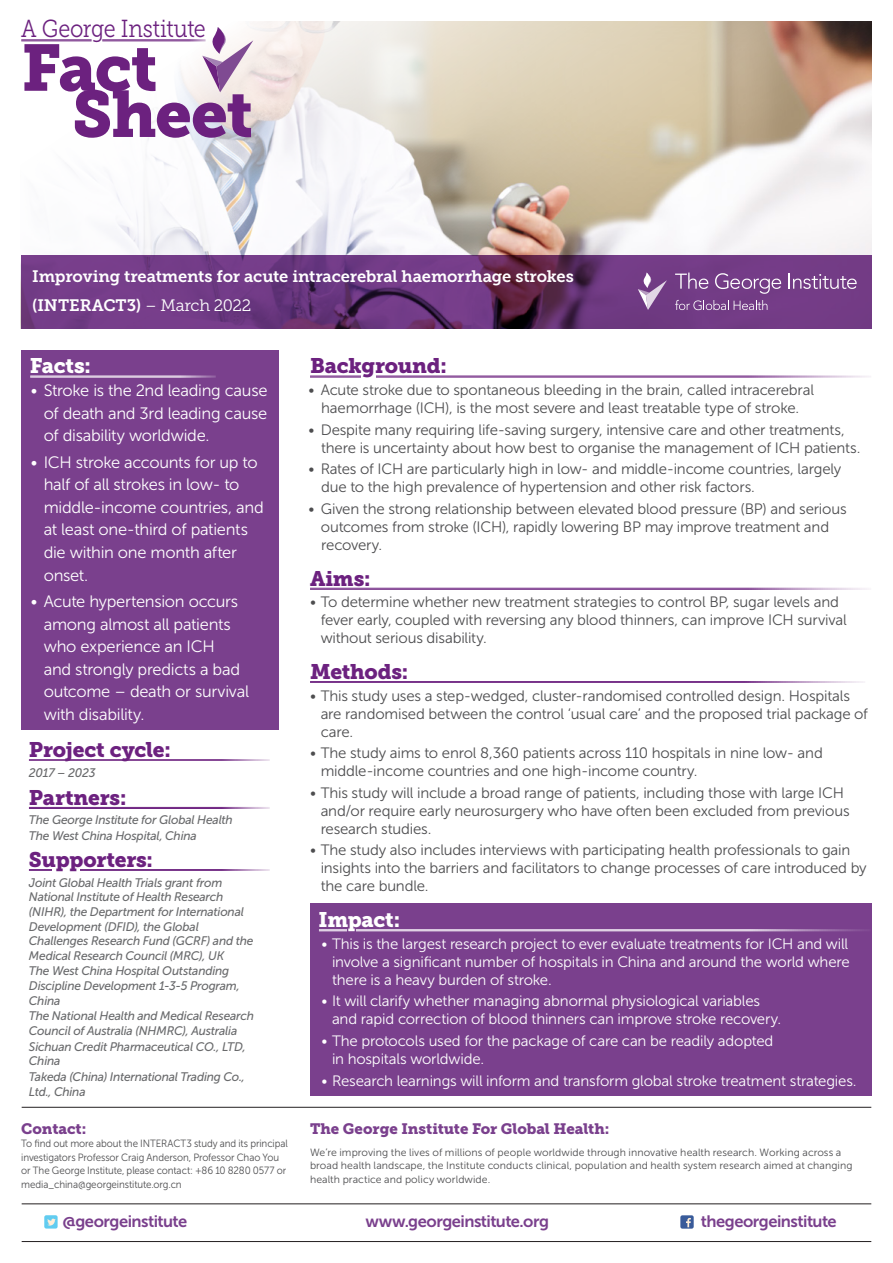
<style>
.page{position:relative;width:893px;height:1263px;background:#fff}
.page>*{position:absolute;margin:0;border:0;box-sizing:border-box;transform-origin:0 0}
.t1{font:65.25px/46.2px "Museo Slab 900";letter-spacing:-.02em;color:#6c217f}
.t2{font:24.6px "Museo Slab 300";letter-spacing:-.01em;color:#6c217f;scale:.88 1}
.t3{font:21px "Museo Slab 900";letter-spacing:-.01em;color:#6c217f}
.t4{font:21px "Museo Slab 900";letter-spacing:-.015em;color:#fff}
.t5{font:16.5px/22.5px "Museo Sans 300";letter-spacing:-.015em;color:#fff}
.t6{font:16.5px/28.5px "Museo Slab 700";letter-spacing:-.01em;color:#fff}
.t7{font:16.5px "Museo Sans 700";letter-spacing:-.03em;color:#7a408d}
.t8{font:15px/18px "Museo Sans 300";letter-spacing:-.01em;color:#4d4d4f}
.t9{font:15px/18px "Museo Sans 300";letter-spacing:-.01em;color:#fff}
.t10{font:15px "Museo Slab 900";letter-spacing:-.005em;color:#7a408d}
.t11{font:italic 12.3px/15px "Museo Sans 500";letter-spacing:-.015em;color:#696a6c}
.t12{font:10.5px/13.5px "Museo Sans 300";color:#4d4d4f}
.t13{font:10.5px/13.5px "Museo Sans 300";color:#4d4d4f;scale:.93 1}
.s1{font-family:"Museo Slab 300"}
</style>
<div class="page">
<img style="left:21px;top:22px;width:850px;height:234px">
<svg style="left:21px;top:256px;width:851px;height:73px;background:#6b367b"></svg>
<div style="left:44px;top:1215px;width:14px;height:13px;background:#61ccf0;border-radius:2px"></div>
<svg style="left:47px;top:1218px;width:9px;height:7px"></svg>
<div style="left:680px;top:1215px;width:14px;height:14px;background:#395b9a;border-radius:2px"></div>
<svg style="left:686px;top:1218px;width:5px;height:9px"></svg>
<hr style="left:22px;top:1241px;width:849px;height:1px;background:#231f20">
<hr style="left:22px;top:1203px;width:849px;height:1px;background:#231f20">
<svg style="left:675px;top:273px;width:33px;height:16px"></svg>
<svg style="left:715px;top:273px;width:66px;height:21px"></svg>
<svg style="left:789px;top:274px;width:68px;height:15px"></svg>
<svg style="left:675px;top:300px;width:92px;height:10px"></svg>
<svg style="left:638px;top:272px;width:29px;height:38px"></svg>
<svg style="left:202px;top:27px;width:51px;height:65px"></svg>
<hr style="left:21px;top:39px;width:71px;height:1px;background:#6c217f">
<hr style="left:21px;top:41px;width:71px;height:1px;background:#6c217f">
<hr style="left:102px;top:39px;width:104px;height:1px;background:#6c217f">
<hr style="left:102px;top:41px;width:104px;height:1px;background:#6c217f">
<hr style="left:22px;top:1107px;width:849px;height:1px;background:#231f20">
<hr style="left:310px;top:588px;width:561px;height:1px;background:#6c217f">
<hr style="left:310px;top:589px;width:561px;height:1px;background:#6c217f">
<hr style="left:310px;top:681px;width:555px;height:1px;background:#6c217f">
<hr style="left:310px;top:682px;width:555px;height:1px;background:#6c217f">
<div style="left:310px;top:903px;width:562px;height:193px;background:#7a408d"></div>
<hr style="left:319px;top:929px;width:552px;height:1px;background:#fff">
<hr style="left:319px;top:930px;width:552px;height:1px;background:#fff">
<div style="left:347px;top:928px;width:8px;height:5px;background:#7a408d"></div>
<div style="left:21px;top:350px;width:258px;height:380px;background:#7a408d"></div>
<hr style="left:30px;top:376px;width:186px;height:1px;background:#fff">
<hr style="left:30px;top:377px;width:186px;height:1px;background:#fff">
<hr style="left:310px;top:376px;width:561px;height:1px;background:#6c217f">
<hr style="left:310px;top:377px;width:561px;height:1px;background:#6c217f">
<div style="left:362px;top:374px;width:14px;height:5px;background:#fff"></div>
<hr style="left:29px;top:759px;width:241px;height:1px;background:#6c217f">
<hr style="left:29px;top:760px;width:241px;height:1px;background:#6c217f">
<hr style="left:29px;top:807px;width:241px;height:1px;background:#6c217f">
<hr style="left:29px;top:808px;width:241px;height:1px;background:#6c217f">
<hr style="left:29px;top:869px;width:241px;height:1px;background:#6c217f">
<hr style="left:29px;top:870px;width:241px;height:1px;background:#6c217f">
<hr style="left:52px;top:868px;width:28px;height:4px;background:#fff">
<h2 class="t2" style="left:21px;top:15px;width:211px">A George Institute</h2>
<h1 class="t1" style="left:72px;top:45px;width:182px;text-indent:-51px">Fact<br>Sheet</h1>
<p class="t6" style="left:32px;top:262px;width:543px">Improving treatments for acute intracerebral haemorrhage strokes (INTERACT3) <span class="s1">– March 2022</span></p>
<h3 class="t4" style="left:30px;top:354px;width:63px">Facts:</h3>
<p class="t5" style="left:44px;top:379px;width:225px;text-align:justify;text-indent:-13px">• Stroke is the 2nd leading cause of death and 3rd leading cause of disability worldwide.</p>
<p class="t5" style="left:44px;top:451px;width:222px;text-indent:-13px">• ICH stroke accounts for up to half of all strokes in low- to middle-income countries, and at least one-third of patients die within one month after onset.</p>
<p class="t5" style="left:44px;top:590px;width:207px;text-indent:-13px">• Acute hypertension occurs among almost all patients who experience an ICH<br>and strongly predicts a bad outcome – death or survival with disability.</p>
<h3 class="t3" style="left:29px;top:737px;width:143px">Project cycle:</h3>
<p class="t11" style="left:29px;top:765px;width:68px">2017 – 2023</p>
<h3 class="t3" style="left:29px;top:785px;width:99px">Partners:</h3>
<p class="t11" style="left:29px;top:813px;width:205px">The George Institute for Global Health<br>The West China Hospital, China</p>
<h3 class="t3" style="left:29px;top:847px;width:126px">Supporters:</h3>
<p class="t11" style="left:29px;top:875px;width:227px">Joint Global Health Trials grant from<br>National Institute of Health Research (NIHR), the Department for International<br>Development (DFID), the Global<br>Challenges Research Fund (GCRF) and the<br>Medical Research Council (MRC), UK<br>The West China Hospital Outstanding<br>Discipline Development 1-3-5 Program,<br>China<br>The National Health and Medical Research<br>Council of Australia (NHMRC), Australia<br>Sichuan Credit Pharmaceutical CO., LTD,<br>China<br>Takeda (China) International Trading Co.,<br>Ltd., China</p>
<p class="t10" style="left:21px;top:1119px;width:67px">Contact:</p>
<p class="t13" style="left:21px;top:1137px;width:288px">To find out more about the INTERACT3 study and its principal investigators Professor Craig Anderson, Professor Chao You or The George Institute, please contact: +86 10 8280 0577 or media_china@georgeinstitute.org.cn</p>
<h3 class="t3" style="left:310px;top:354px;width:138px">Background:</h3>
<p class="t8" style="left:309px;top:381px;width:507px;text-align:center">• Acute stroke due to spontaneous bleeding in the brain, called intracerebral haemorrhage (ICH), is the most severe and least treatable type of stroke.</p>
<p class="t8" style="left:321px;top:421px;width:541px;text-indent:-13px">• Despite many requiring life-saving surgery, intensive care and other treatments, there is uncertainty about how best to organise the management of ICH patients.</p>
<p class="t8" style="left:321px;top:460px;width:522px;text-indent:-13px">• Rates of ICH are particularly high in low- and middle-income countries, largely due to the high prevalence of hypertension and other risk factors.</p>
<p class="t8" style="left:321px;top:500px;width:527px;text-indent:-12px">• Given the strong relationship between elevated blood pressure (BP) and serious outcomes from stroke (ICH), rapidly lowering BP may improve treatment and recovery.</p>
<h3 class="t3" style="left:310px;top:566px;width:62px">Aims:</h3>
<p class="t8" style="left:321px;top:593px;width:528px;text-indent:-11px">• To determine whether new treatment strategies to control BP, sugar levels and fever early, coupled with reversing any blood thinners, can improve ICH survival without serious disability.</p>
<h3 class="t3" style="left:310px;top:659px;width:100px">Methods:</h3>
<p class="t8" style="left:321px;top:686px;width:549px;text-indent:-11px">• This study uses a step-wedged, cluster-randomised controlled design. Hospitals are randomised between the control ‘usual care’ and the proposed trial package of care.</p>
<p class="t8" style="left:321px;top:744px;width:504px;text-indent:-11px">• The study aims to enrol 8,360 patients across 110 hospitals in nine low- and middle-income countries and one high-income country.</p>
<p class="t8" style="left:321px;top:784px;width:530px;text-indent:-11px">• This study will include a broad range of patients, including those with large ICH and/or require early neurosurgery who have often been excluded from previous research studies.</p>
<p class="t8" style="left:321px;top:841px;width:547px;text-indent:-11px">• The study also includes interviews with participating health professionals to gain insights into the barriers and facilitators to change processes of care introduced by the care bundle.</p>
<h3 class="t4" style="left:319px;top:908px;width:83px">Impact:</h3>
<p class="t9" style="left:332px;top:935px;width:519px;text-align:justify;text-indent:-11px">• This is the largest research project to ever evaluate treatments for ICH and will involve a significant number of hospitals in China and around the world where there is a heavy burden of stroke.</p>
<p class="t9" style="left:332px;top:992px;width:451px;text-indent:-11px">• It will clarify whether managing abnormal physiological variables and rapid correction of blood thinners can improve stroke recovery.</p>
<p class="t9" style="left:332px;top:1032px;width:443px;text-indent:-11px">• The protocols used for the package of care can be readily adopted in hospitals worldwide.</p>
<p class="t9" style="left:321px;top:1071px;width:537px">• Research learnings will inform and transform global stroke treatment strategies.</p>
<p class="t10" style="left:310px;top:1119px;width:301px">The George Institute For Global Health:</p>
<p class="t12" style="left:310px;top:1145px;width:544px">We’re improving the lives of millions of people worldwide through innovative health research. Working across a broad health landscape, the Institute conducts clinical, population and health system research aimed at changing health practice and policy worldwide.</p>
<p class="t7" style="left:63px;top:1212px;width:126px">@georgeinstitute</p>
<p class="t7" style="left:365px;top:1212px;width:185px">www.georgeinstitute.org</p>
<p class="t7" style="left:701px;top:1212px;width:137px">thegeorgeinstitute</p>
</div>
